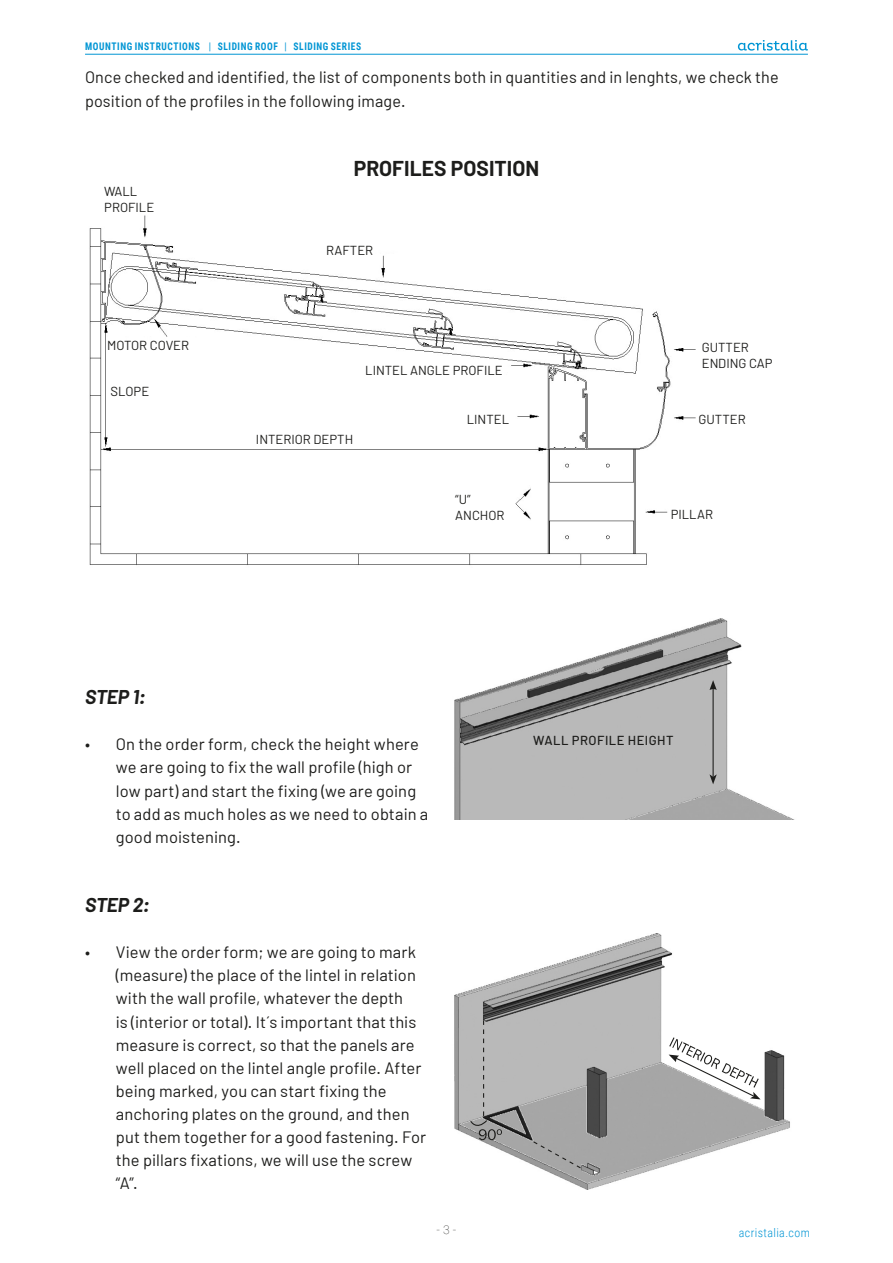
<style>
.page{position:relative;width:893px;height:1263px;background:#fff}
.page>*{position:absolute;margin:0;border:0;box-sizing:border-box;transform-origin:0 0}
.t1{font:700 21px "Barlow";color:#1d1d1b}
.t2{font:italic 700 19.5px "Barlow";letter-spacing:-.01em;color:#1d1d1b}
.t3{font:16.5px/23.1px "Barlow";letter-spacing:.005em;color:#1d1d1b}
.t4{font:13.05px/15.6px "Barlow";color:#1d1d1b}
.t5{font:500 13.05px "Barlow";letter-spacing:.04em;color:#1d1d1b}
.t6{font:300 12px "Roboto Condensed";letter-spacing:.035em;color:#0095d4}
.t7{font:100 12px "Roboto";color:#1d1d1b}
.t8{font:700 10.5px "Roboto Condensed";letter-spacing:.06em;color:#0095d4;scale:.9 1}
.s1{font-weight:400}
</style>
<div class="page">
<hr style="left:85px;top:54px;width:723px;height:1px;background:#0095d4">
<svg style="left:738px;top:40px;width:70px;height:11px"></svg>
<img style="left:89px;top:215px;width:607px;height:350px">
<img style="left:454px;top:618px;width:341px;height:202px">
<hr style="left:713px;top:688px;width:1px;height:89px;background:#1d1d1b">
<svg style="left:709px;top:680px;width:8px;height:10px"></svg>
<svg style="left:709px;top:774px;width:8px;height:10px"></svg>
<img style="left:454px;top:933px;width:336px;height:257px">
<svg style="left:532px;top:1140px;width:50px;height:29px"></svg>
<svg style="left:470px;top:1020px;width:32px;height:120px;background:#ababab"></svg>
<svg style="left:669px;top:1037px;width:92px;height:62px"></svg>
<p class="t8" style="left:85px;top:39px;width:308px">MOUNTING INSTRUCTIONS <span class="s1">|</span> SLIDING ROOF <span class="s1">|</span> SLIDING SERIES</p>
<p class="t3" style="left:85px;top:66px;width:695px">Once checked and identified, the list of components both in quantities and in lenghts, we check the position of the profiles in the following image.</p>
<p class="t4" style="left:104px;top:183px;width:51px">WALL<br>PROFILE</p>
<p class="t4" style="left:107px;top:337px;width:83px">MOTOR COVER</p>
<p class="t4" style="left:110px;top:384px;width:40px">SLOPE</p>
<p class="t1" style="left:354px;top:155px;width:187px">PROFILES POSITION</p>
<p class="t4" style="left:326px;top:242px;width:49px">RAFTER</p>
<p class="t4" style="left:365px;top:362px;width:139px">LINTEL ANGLE PROFILE</p>
<p class="t4" style="left:702px;top:339px;width:72px">GUTTER<br>ENDING CAP</p>
<p class="t4" style="left:256px;top:431px;width:99px">INTERIOR DEPTH</p>
<p class="t4" style="left:467px;top:411px;width:44px">LINTEL</p>
<p class="t4" style="left:698px;top:411px;width:49px">GUTTER</p>
<p class="t4" style="left:455px;top:491px;width:51px">“U”<br>ANCHOR</p>
<p class="t4" style="left:671px;top:506px;width:44px">PILLAR</p>
<p class="t2" style="left:85px;top:685px;width:62px">STEP 1:</p>
<p class="t3" style="left:116px;top:732px;width:314px;text-indent:-31px">• On the order form, check the height where we are going to fix the wall profile (high or low part) and start the fixing (we are going to add as much holes as we need to obtain a good moistening.</p>
<p class="t2" style="left:85px;top:893px;width:66px">STEP 2:</p>
<p class="t3" style="left:116px;top:940px;width:312px;text-indent:-31px">• View the order form; we are going to mark (measure) the place of the lintel in relation with the wall profile, whatever the depth<br>is (interior or total). It´s important that this measure is correct, so that the panels are well placed on the lintel angle profile. After being marked, you can start fixing the anchoring plates on the ground, and then put them together for a good fastening. For the pillars fixations, we will use the screw “A”.</p>
<p class="t7" style="left:436px;top:1221px;width:21px">- 3 -</p>
<p class="t5" style="left:533px;top:732px;width:142px">WALL PROFILE HEIGHT</p>
<p class="t6" style="left:739px;top:1224px;width:73px">acristalia.com</p>
</div>
